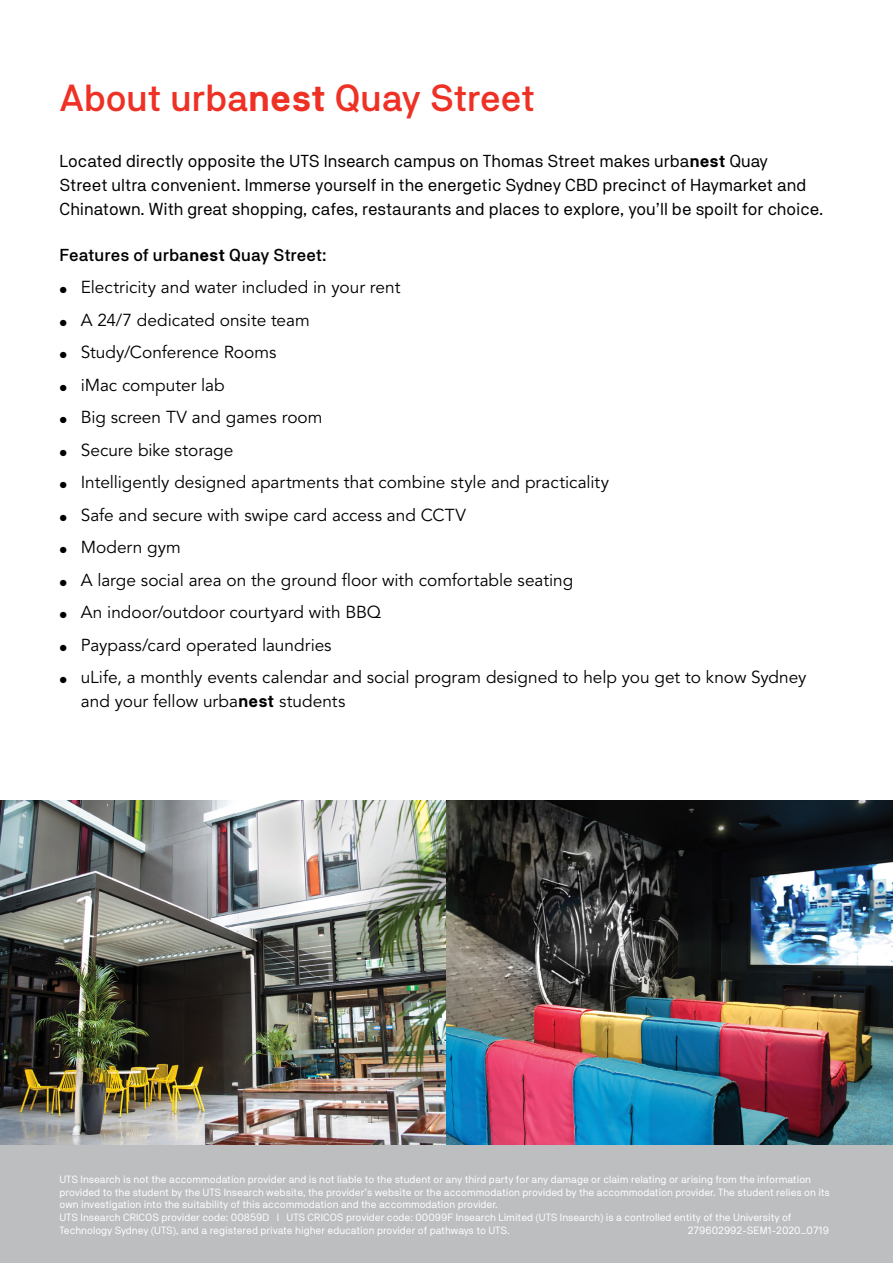
<style>
.page{position:relative;width:893px;height:1263px;background:#fff}
.page>*{position:absolute;margin:0;border:0;box-sizing:border-box;transform-origin:0 0}
.t1{font:500 37.5px "NB Akademie Std";letter-spacing:-.01em;color:#ee3124}
.t2{font:17.25px/24px "Avenir LT Pro";color:#000}
.t3{font:17.25px/24px "NB Akademie Std";color:#000}
.t4{font:500 17.25px "NB Akademie Std";letter-spacing:-.005em;color:#000}
.t5{font:10.5px/12.6px "NB Akademie Std";color:#fff}
.s1{font-weight:700}
.s2{font-family:"NB Akademie Std";font-size:12px}
.s3{font-family:"NB Akademie Std";font-weight:700}
</style>
<div class="page">
<img style="left:0;top:800px;width:446px;height:345px">
<img style="left:446px;top:800px;width:447px;height:345px">
<div style="left:0;top:1145px;width:893px;height:118px;background:#bcbec0"></div>
<h1 class="t1" style="left:60px;top:76px;width:477px">About urba<span class="s1">nest</span> Quay Street</h1>
<p class="t3" style="left:60px;top:149px;width:765px">Located directly opposite the UTS Insearch campus on Thomas Street makes urba<span class="s1">nest</span> Quay<br>Street ultra convenient. Immerse yourself in the energetic Sydney CBD precinct of Haymarket and<br>Chinatown. With great shopping, cafes, restaurants and places to explore, you’ll be spoilt for choice.</p>
<h2 class="t4" style="left:60px;top:245px;width:269px">Features of urba<span class="s1">nest</span> Quay Street:</h2>
<h2 class="t2" style="left:60px;top:275px;width:342px"><span class="s2">•</span> Electricity and water included in your rent</h2>
<h2 class="t2" style="left:60px;top:308px;width:252px"><span class="s2">•</span> A 24/7 dedicated onsite team</h2>
<h2 class="t2" style="left:60px;top:340px;width:218px"><span class="s2">•</span> Study/Conference Rooms</h2>
<h2 class="t2" style="left:60px;top:373px;width:167px"><span class="s2">•</span> iMac computer lab</h2>
<h2 class="t2" style="left:60px;top:405px;width:265px"><span class="s2">•</span> Big screen TV and games room</h2>
<h2 class="t2" style="left:60px;top:438px;width:175px"><span class="s2">•</span> Secure bike storage</h2>
<h2 class="t2" style="left:60px;top:470px;width:551px"><span class="s2">•</span> Intelligently designed apartments that combine style and practicality</h2>
<h2 class="t2" style="left:60px;top:503px;width:408px"><span class="s2">•</span> Safe and secure with swipe card access and CCTV</h2>
<h2 class="t2" style="left:60px;top:535px;width:123px"><span class="s2">•</span> Modern gym</h2>
<h2 class="t2" style="left:60px;top:568px;width:515px"><span class="s2">•</span> A large social area on the ground floor with comfortable seating</h2>
<h2 class="t2" style="left:60px;top:600px;width:323px"><span class="s2">•</span> An indoor/outdoor courtyard with BBQ</h2>
<h2 class="t2" style="left:60px;top:633px;width:274px"><span class="s2">•</span> Paypass/card operated laundries</h2>
<h2 class="t2" style="left:81px;top:665px;width:727px;text-indent:-21px"><span class="s2">•</span> uLife, a monthly events calendar and social program designed to help you get to know Sydney and your fellow urba<span class="s3">nest</span> students</h2>
<p class="t5" style="left:60px;top:1173px;width:772px">UTS Insearch is not the accommodation provider and is not liable to the student or any third party for any damage or claim relating or arising from the information provided to the student by the UTS Insearch website, the provider’s website or the accommodation provided by the accommodation provider. The student relies on its own investigation into the suitability of this accommodation and the accommodation provider.<br>UTS Insearch CRICOS provider code: 00859D I UTS CRICOS provider code: 00099F Insearch Limited (UTS Insearch) is a controlled entity of the University of Technology Sydney (UTS), and a registered private higher education provider of pathways to UTS.</p>
<p class="t5" style="left:688px;top:1223px;width:143px">279602992-SEM1-2020_0719</p>
</div>
